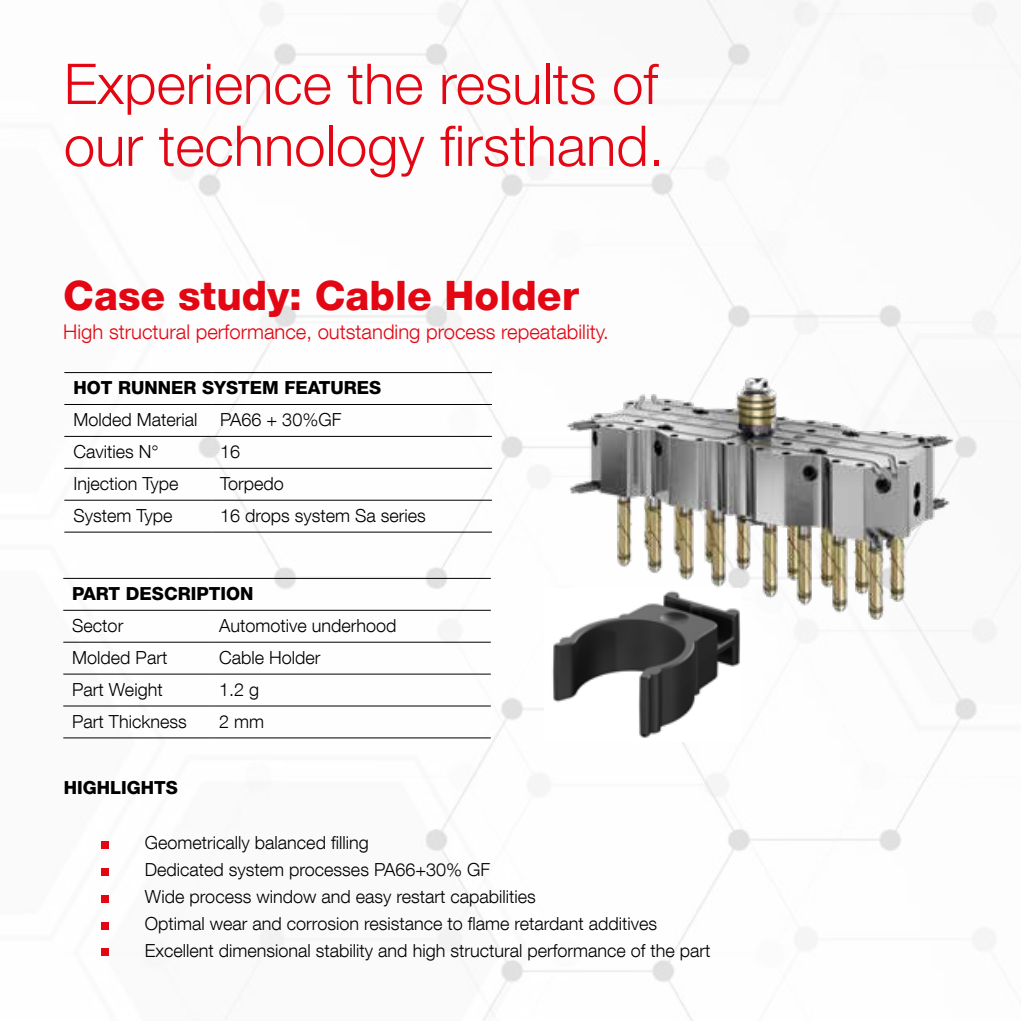
<style>
.page{position:relative;width:1021px;height:1021px;background:#fff}
.page>*{position:absolute;margin:0;border:0;box-sizing:border-box;transform-origin:0 0}
.t1{font:300 56.25px/61.9px "Helvetica Neue LT Com";color:#e30613}
.t2{font:800 40.5px "Helvetica Neue LT Com";color:#e30613}
.t3{font:300 20.25px "Helvetica Neue LT Com";color:#e30613}
.t4{font:300 18px/27px "Helvetica Neue LT Com";color:#000}
.t5{font:800 18px "Helvetica Neue LT Com";color:#000}
</style>
<div class="page">
<img style="left:63px;top:0;width:956px;height:1020px">
<hr style="left:64px;top:372px;width:147px;height:1px;background:#000">
<hr style="left:211px;top:372px;width:281px;height:1px;background:#000">
<hr style="left:64px;top:404px;width:147px;height:1px;background:#000">
<hr style="left:211px;top:404px;width:281px;height:1px;background:#000">
<hr style="left:64px;top:436px;width:147px;height:1px;background:#000">
<hr style="left:211px;top:436px;width:281px;height:1px;background:#000">
<hr style="left:64px;top:468px;width:147px;height:1px;background:#000">
<hr style="left:211px;top:468px;width:281px;height:1px;background:#000">
<hr style="left:64px;top:500px;width:147px;height:1px;background:#000">
<hr style="left:211px;top:500px;width:281px;height:1px;background:#000">
<hr style="left:64px;top:531px;width:147px;height:1px;background:#000">
<hr style="left:211px;top:531px;width:281px;height:1px;background:#000">
<hr style="left:63px;top:578px;width:147px;height:1px;background:#000">
<hr style="left:210px;top:578px;width:281px;height:1px;background:#000">
<hr style="left:63px;top:610px;width:147px;height:1px;background:#000">
<hr style="left:210px;top:610px;width:281px;height:1px;background:#000">
<hr style="left:63px;top:641px;width:147px;height:1px;background:#000">
<hr style="left:210px;top:641px;width:281px;height:1px;background:#000">
<hr style="left:63px;top:673px;width:147px;height:1px;background:#000">
<hr style="left:210px;top:673px;width:281px;height:1px;background:#000">
<hr style="left:63px;top:705px;width:147px;height:1px;background:#000">
<hr style="left:210px;top:705px;width:281px;height:1px;background:#000">
<hr style="left:63px;top:737px;width:147px;height:1px;background:#000">
<hr style="left:210px;top:737px;width:281px;height:1px;background:#000">
<div style="left:101px;top:841px;width:8px;height:7px;background:#e30613"></div>
<div style="left:101px;top:868px;width:8px;height:7px;background:#e30613"></div>
<div style="left:101px;top:895px;width:8px;height:8px;background:#e30613"></div>
<div style="left:101px;top:921px;width:8px;height:8px;background:#e30613"></div>
<div style="left:101px;top:948px;width:8px;height:8px;background:#e30613"></div>
<img style="left:512px;top:372px;width:444px;height:264px">
<img style="left:544px;top:588px;width:196px;height:153px">
<h1 class="t1" style="left:64px;top:52px;width:602px">Experience the results of our technology firsthand.</h1>
<h2 class="t2" style="left:63px;top:271px;width:517px">Case study: Cable Holder</h2>
<p class="t3" style="left:63px;top:320px;width:547px">High structural performance, outstanding process repeatability.</p>
<p class="t5" style="left:73px;top:377px;width:309px">HOT RUNNER SYSTEM FEATURES</p>
<p class="t4" style="left:73px;top:406px;width:126px">Molded Material</p>
<p class="t4" style="left:220px;top:406px;width:123px">PA66 + 30%GF</p>
<p class="t4" style="left:73px;top:438px;width:87px">Cavities N°</p>
<p class="t4" style="left:220px;top:438px;width:22px">16</p>
<p class="t4" style="left:73px;top:470px;width:107px">Injection Type</p>
<p class="t4" style="left:220px;top:470px;width:65px">Torpedo</p>
<p class="t4" style="left:73px;top:502px;width:101px">System Type</p>
<p class="t4" style="left:220px;top:502px;width:207px">16 drops system Sa series</p>
<p class="t5" style="left:72px;top:583px;width:183px">PART DESCRIPTION</p>
<p class="t4" style="left:72px;top:612px;width:53px">Sector</p>
<p class="t4" style="left:219px;top:612px;width:179px">Automotive underhood</p>
<p class="t4" style="left:72px;top:643px;width:97px">Molded Part</p>
<p class="t4" style="left:219px;top:643px;width:103px">Cable Holder</p>
<p class="t4" style="left:72px;top:675px;width:92px">Part Weight</p>
<p class="t4" style="left:219px;top:675px;width:42px">1.2 g</p>
<p class="t4" style="left:72px;top:707px;width:116px">Part Thickness</p>
<p class="t4" style="left:219px;top:707px;width:46px">2 mm</p>
<p class="t5" style="left:64px;top:776px;width:116px">HIGHLIGHTS</p>
<p class="t4" style="left:145px;top:828px;width:567px">Geometrically balanced filling<br>Dedicated system processes PA66+30% GF<br>Wide process window and easy restart capabilities<br>Optimal wear and corrosion resistance to flame retardant additives Excellent dimensional stability and high structural performance of the part</p>
</div>
